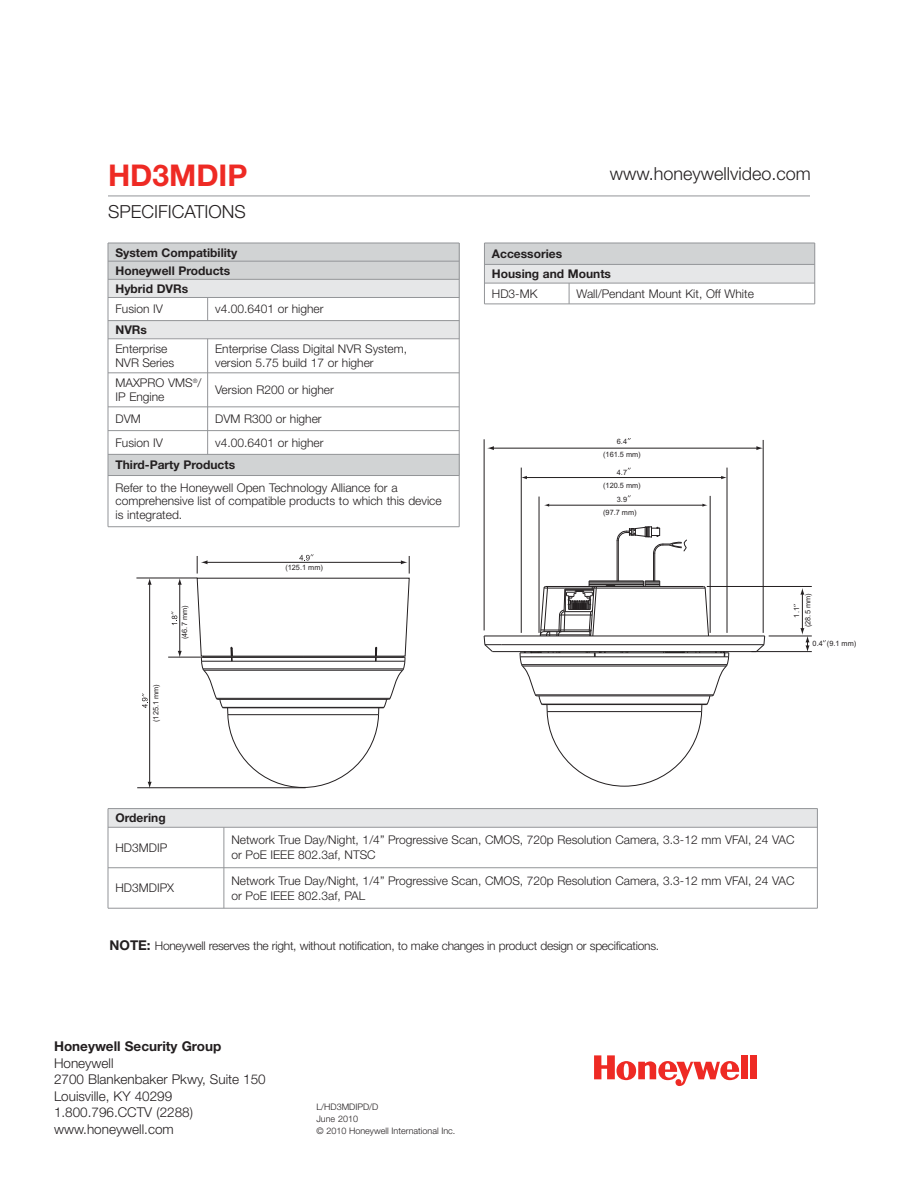
<style>
.page{position:relative;width:918px;height:1188px;background:#fff}
.page>*{position:absolute;margin:0;border:0;box-sizing:border-box;transform-origin:0 0}
.t1{font:700 30px "Helvetica Neue";color:#ee2a24}
.t2{font:300 18px "Helvetica Neue";color:#231f20}
.t3{font:300 13.5px/16.5px "Helvetica Neue";color:#231f20}
.t4{font:700 13.5px "Helvetica Neue";color:#231f20}
.t5{font:300 12px/13.5px "Helvetica Neue";color:#231f20}
.t6{font:700 12px/18.1px "Helvetica Neue";color:#231f20}
.t7{font:300 12px "Helvetica Neue";letter-spacing:-.02em;color:#231f20}
.t8{font:300 9px/12px "Helvetica Neue";color:#231f20}
.t9{font:7.35px "Arial";color:#231f20}
.s1{font-weight:700;font-size:13.5px}
</style>
<div class="page">
<hr style="left:137px;top:787px;width:169px;height:1px;background:#231f20">
<hr style="left:136px;top:578px;width:61px;height:1px;background:#231f20">
<hr style="left:179px;top:583px;width:1px;height:69px;background:#231f20">
<svg style="left:178px;top:651px;width:4px;height:6px"></svg>
<svg style="left:178px;top:578px;width:4px;height:7px"></svg>
<hr style="left:802px;top:593px;width:1px;height:36px;background:#231f20">
<svg style="left:800px;top:588px;width:4px;height:7px"></svg>
<svg style="left:800px;top:628px;width:10px;height:23px"></svg>
<hr style="left:149px;top:583px;width:1px;height:200px;background:#231f20">
<svg style="left:148px;top:782px;width:4px;height:6px"></svg>
<svg style="left:148px;top:578px;width:4px;height:7px"></svg>
<hr style="left:493px;top:448px;width:265px;height:1px;background:#231f20">
<svg style="left:756px;top:446px;width:7px;height:4px"></svg>
<svg style="left:487px;top:446px;width:7px;height:4px"></svg>
<hr style="left:526px;top:477px;width:196px;height:1px;background:#231f20">
<svg style="left:721px;top:476px;width:6px;height:3px"></svg>
<hr style="left:548px;top:505px;width:155px;height:1px;background:#231f20">
<svg style="left:702px;top:504px;width:6px;height:3px"></svg>
<hr style="left:168px;top:657px;width:33px;height:1px;background:#231f20">
<hr style="left:484px;top:439px;width:1px;height:191px;background:#231f20">
<hr style="left:727px;top:468px;width:1px;height:165px;background:#231f20">
<hr style="left:521px;top:468px;width:1px;height:165px;background:#231f20">
<hr style="left:539px;top:497px;width:1px;height:136px;background:#231f20">
<hr style="left:710px;top:496px;width:1px;height:137px;background:#231f20">
<hr style="left:763px;top:440px;width:1px;height:193px;background:#231f20">
<hr style="left:707px;top:586px;width:105px;height:1px;background:#231f20">
<hr style="left:751px;top:651px;width:61px;height:1px;background:#231f20">
<hr style="left:769px;top:636px;width:43px;height:1px;background:#231f20">
<hr style="left:492px;top:651px;width:264px;height:1px;background:#231f20">
<svg style="left:483px;top:635px;width:18px;height:18px"></svg>
<hr style="left:501px;top:644px;width:263px;height:1px;background:#231f20">
<hr style="left:484px;top:636px;width:281px;height:1px;background:#231f20">
<svg style="left:755px;top:635px;width:11px;height:18px"></svg>
<svg style="left:519px;top:526px;width:210px;height:261px"></svg>
<svg style="left:196px;top:554px;width:214px;height:234px"></svg>
<svg style="left:171px;top:611px;width:6px;height:14px"></svg>
<svg style="left:142px;top:693px;width:6px;height:15px"></svg>
<div style="left:741px;top:1055px;width:7px;height:24px;background:#ee2a24"></div>
<div style="left:750px;top:1055px;width:7px;height:24px;background:#ee2a24"></div>
<svg style="left:594px;top:1055px;width:145px;height:31px"></svg>
<hr style="left:108px;top:196px;width:702px;height:1px;background:#939598">
<div style="left:484px;top:243px;width:331px;height:21px;background:#d1d3d4"></div>
<div style="left:484px;top:264px;width:331px;height:19px;background:#e6e7e8"></div>
<hr style="left:484px;top:243px;width:1px;height:61px;background:#939598">
<svg style="left:569px;top:284px;width:1px;height:20px"></svg>
<hr style="left:815px;top:243px;width:1px;height:61px;background:#939598">
<hr style="left:484px;top:243px;width:331px;height:1px;background:#939598">
<hr style="left:484px;top:264px;width:331px;height:1px;background:#939598">
<hr style="left:484px;top:283px;width:331px;height:1px;background:#939598">
<hr style="left:484px;top:304px;width:331px;height:1px;background:#939598">
<div style="left:108px;top:243px;width:351px;height:18px;background:#d1d3d4"></div>
<div style="left:108px;top:261px;width:351px;height:18px;background:#d1d3d4"></div>
<div style="left:108px;top:279px;width:351px;height:18px;background:#e6e7e8"></div>
<div style="left:108px;top:321px;width:351px;height:18px;background:#e6e7e8"></div>
<div style="left:108px;top:454px;width:351px;height:22px;background:#d1d3d4"></div>
<hr style="left:108px;top:243px;width:1px;height:284px;background:#939598">
<svg style="left:207px;top:298px;width:1px;height:22px"></svg>
<hr style="left:207px;top:339px;width:1px;height:115px;background:#939598">
<hr style="left:459px;top:243px;width:1px;height:284px;background:#939598">
<hr style="left:108px;top:243px;width:351px;height:1px;background:#939598">
<hr style="left:108px;top:261px;width:351px;height:1px;background:#939598">
<hr style="left:108px;top:279px;width:351px;height:1px;background:#939598">
<hr style="left:108px;top:297px;width:351px;height:1px;background:#939598">
<hr style="left:108px;top:320px;width:351px;height:1px;background:#939598">
<hr style="left:108px;top:339px;width:351px;height:1px;background:#939598">
<hr style="left:108px;top:373px;width:351px;height:1px;background:#939598">
<hr style="left:108px;top:407px;width:351px;height:1px;background:#939598">
<hr style="left:108px;top:430px;width:351px;height:1px;background:#939598">
<hr style="left:108px;top:454px;width:351px;height:1px;background:#939598">
<hr style="left:108px;top:475px;width:351px;height:1px;background:#939598">
<hr style="left:108px;top:526px;width:351px;height:1px;background:#939598">
<div style="left:108px;top:809px;width:709px;height:18px;background:#e6e7e8"></div>
<hr style="left:108px;top:809px;width:1px;height:99px;background:#939598">
<hr style="left:224px;top:827px;width:1px;height:81px;background:#939598">
<hr style="left:817px;top:809px;width:1px;height:99px;background:#939598">
<hr style="left:108px;top:808px;width:709px;height:1px;background:#939598">
<hr style="left:108px;top:827px;width:709px;height:1px;background:#939598">
<hr style="left:108px;top:867px;width:709px;height:1px;background:#939598">
<hr style="left:108px;top:908px;width:709px;height:1px;background:#939598">
<h1 class="t1" style="left:108px;top:164px;width:141px">HD3MDIP</h1>
<h2 class="t2" style="left:610px;top:167px;width:203px">www.honeywellvideo.com</h2>
<h2 class="t2" style="left:108px;top:205px;width:139px">SPECIFICATIONS</h2>
<p class="t6" style="left:116px;top:244px;width:123px">System Compatibility<br>Honeywell Products<br>Hybrid DVRs</p>
<p class="t5" style="left:116px;top:303px;width:49px">Fusion IV</p>
<p class="t5" style="left:215px;top:303px;width:110px">v4.00.6401 or higher</p>
<p class="t6" style="left:116px;top:322px;width:33px">NVRs</p>
<p class="t5" style="left:116px;top:343px;width:60px">Enterprise<br>NVR Series</p>
<p class="t5" style="left:215px;top:343px;width:193px">Enterprise Class Digital NVR System, version 5.75 build 17 or higher</p>
<p class="t5" style="left:116px;top:378px;width:88px">MAXPRO VMS<sup>®</sup>/<br>IP Engine</p>
<p class="t5" style="left:215px;top:384px;width:120px">Version R200 or higher</p>
<p class="t5" style="left:116px;top:413px;width:27px">DVM</p>
<p class="t5" style="left:215px;top:413px;width:108px">DVM R300 or higher</p>
<p class="t5" style="left:116px;top:437px;width:49px">Fusion IV</p>
<p class="t5" style="left:215px;top:437px;width:110px">v4.00.6401 or higher</p>
<p class="t6" style="left:116px;top:457px;width:121px">Third-Party Products</p>
<p class="t5" style="left:116px;top:482px;width:328px">Refer to the Honeywell Open Technology Alliance for a comprehensive list of compatible products to which this device is integrated.</p>
<p class="t9" style="left:152px;top:722px;width:39px;rotate:-90deg">(125.1 mm)</p>
<p class="t9" style="left:180px;top:639px;width:35px;rotate:-90deg">(46.7 mm)</p>
<p class="t9" style="left:285px;top:563px;width:39px">(125.1 mm)</p>
<p class="t6" style="left:492px;top:245px;width:121px;line-height:20.1px">Accessories<br>Housing and Mounts</p>
<p class="t5" style="left:492px;top:288px;width:47px">HD3-MK</p>
<p class="t5" style="left:577px;top:288px;width:179px">Wall/Pendant Mount Kit, Off White</p>
<p class="t9" style="left:617px;top:438px;width:12px">6.4</p>
<p class="t9" style="left:603px;top:481px;width:39px">(120.5 mm)</p>
<p class="t9" style="left:603px;top:451px;width:39px">(161.5 mm)</p>
<p class="t9" style="left:617px;top:468px;width:12px">4.7</p>
<p class="t9" style="left:603px;top:508px;width:35px">(97.7 mm)</p>
<p class="t9" style="left:617px;top:495px;width:12px">3.9</p>
<p class="t9" style="left:804px;top:627px;width:35px;rotate:-90deg">(28.5 mm)</p>
<p class="t9" style="left:792px;top:618px;width:12px;rotate:-90deg">1.1</p>
<p class="t9" style="left:813px;top:639px;width:45px">0.4 (9.1 mm)</p>
<p class="t6" style="left:116px;top:810px;width:52px">Ordering</p>
<p class="t5" style="left:116px;top:842px;width:53px">HD3MDIP</p>
<p class="t5" style="left:231px;top:834px;width:565px;line-height:15px">Network True Day/Night, 1/4” Progressive Scan, CMOS, 720p Resolution Camera, 3.3-12 mm VFAI, 24 VAC or PoE IEEE 802.3af, NTSC</p>
<p class="t5" style="left:116px;top:882px;width:60px">HD3MDIPX</p>
<p class="t5" style="left:231px;top:874px;width:565px;line-height:15px">Network True Day/Night, 1/4” Progressive Scan, CMOS, 720p Resolution Camera, 3.3-12 mm VFAI, 24 VAC or PoE IEEE 802.3af, PAL</p>
<p class="t7" style="left:110px;top:941px;width:551px"><span class="s1">NOTE:</span> Honeywell reserves the right, without notification, to make changes in product design or specifications.</p>
<p class="t4" style="left:54px;top:1042px;width:169px">Honeywell Security Group</p>
<p class="t3" style="left:54px;top:1056px;width:213px">Honeywell<br>2700 Blankenbaker Pkwy, Suite 150<br>Louisville, KY 40299<br>1.800.796.CCTV (2288) www.honeywell.com</p>
<p class="t8" style="left:316px;top:1102px;width:141px">L/HD3MDIPD/D<br>June 2010<br>© 2010 Honeywell International Inc.</p>
</div>
